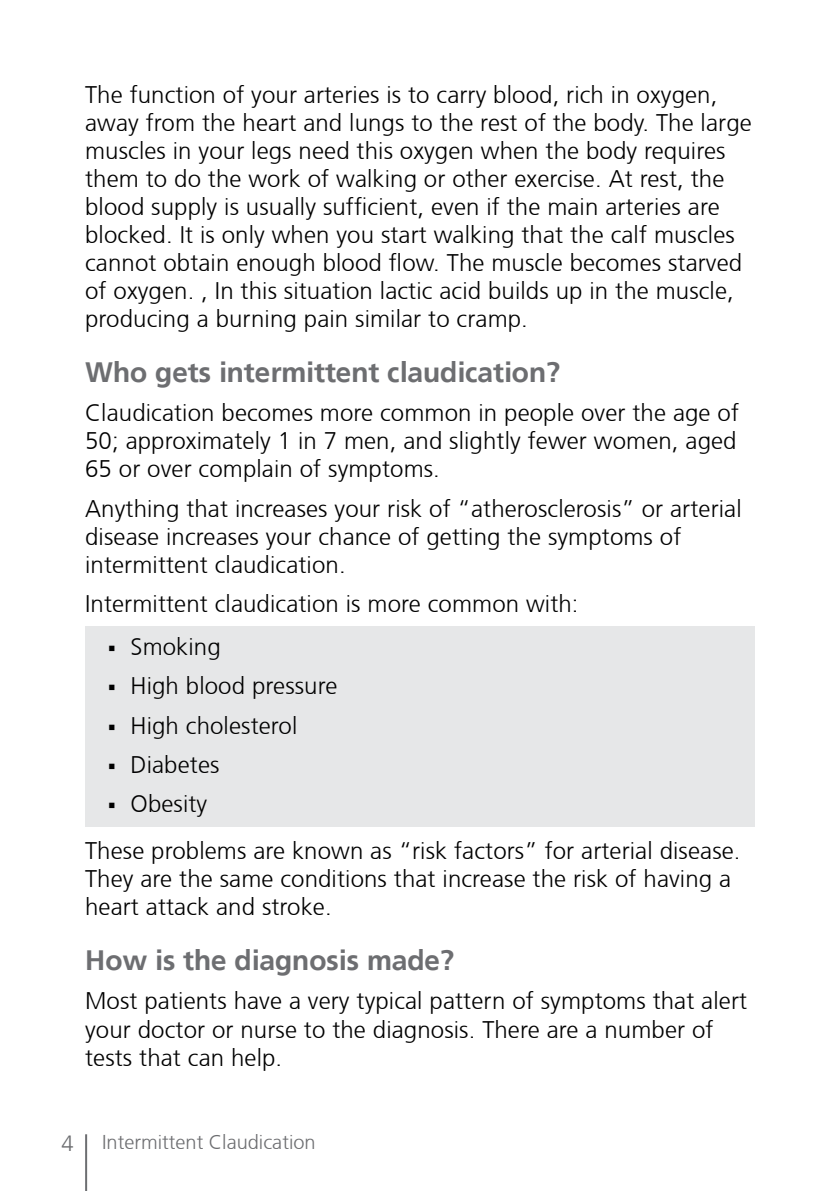
<style>
.page{position:relative;width:840px;height:1191px;background:#fff}
.page>*{position:absolute;margin:0;border:0;box-sizing:border-box;transform-origin:0 0}
.t1{font:700 28px "Frutiger Linotype";color:#6d6e71}
.t2{font:300 24px/28px "Frutiger CE";letter-spacing:.005em;color:#000}
.t3{font:300 22px "Frutiger CE";color:#6d6e71}
.t4{font:300 20px "Frutiger CE";color:#6d6e71}
</style>
<div class="page">
<div style="left:85px;top:626px;width:669px;height:201px;background:#e6e7e8"></div>
<hr style="left:85px;top:1134px;width:2px;height:57px;background:#6d6e71">
<p class="t2" style="left:85px;top:80px;width:667px">The function of your arteries is to carry blood, rich in oxygen, away from the heart and lungs to the rest of the body. The large muscles in your legs need this oxygen when the body requires them to do the work of walking or other exercise. At rest, the blood supply is usually sufficient, even if the main arteries are blocked. It is only when you start walking that the calf muscles cannot obtain enough blood flow. The muscle becomes starved of oxygen. , In this situation lactic acid builds up in the muscle, producing a burning pain similar to cramp.</p>
<p class="t1" style="left:85px;top:355px;width:476px">Who gets intermittent claudication?</p>
<p class="t2" style="left:85px;top:398px;width:655px;text-align:justify">Claudication becomes more common in people over the age of 50; approximately 1 in 7 men, and slightly fewer women, aged 65 or over complain of symptoms.</p>
<p class="t2" style="left:85px;top:494px;width:657px">Anything that increases your risk of “atherosclerosis” or arterial disease increases your chance of getting the symptoms of intermittent claudication.</p>
<p class="t2" style="left:130px;top:582px;width:449px;line-height:43px;text-indent:-45px">Intermittent claudication is more common with:<br>Smoking</p>
<p class="t2" style="left:130px;top:666px;width:208px;line-height:39.4px">High blood pressure<br>High cholesterol<br>Diabetes<br>Obesity</p>
<p class="t2" style="left:85px;top:837px;width:656px">These problems are known as “risk factors” for arterial disease.<br>They are the same conditions that increase the risk of having a heart attack and stroke.</p>
<p class="t1" style="left:85px;top:943px;width:370px">How is the diagnosis made?</p>
<p class="t2" style="left:85px;top:987px;width:663px">Most patients have a very typical pattern of symptoms that alert your doctor or nurse to the diagnosis. There are a number of tests that can help.</p>
<p class="t3" style="left:61px;top:1130px;width:14px">4</p>
<p class="t4" style="left:102px;top:1130px;width:215px">Intermittent Claudication</p>
</div>
